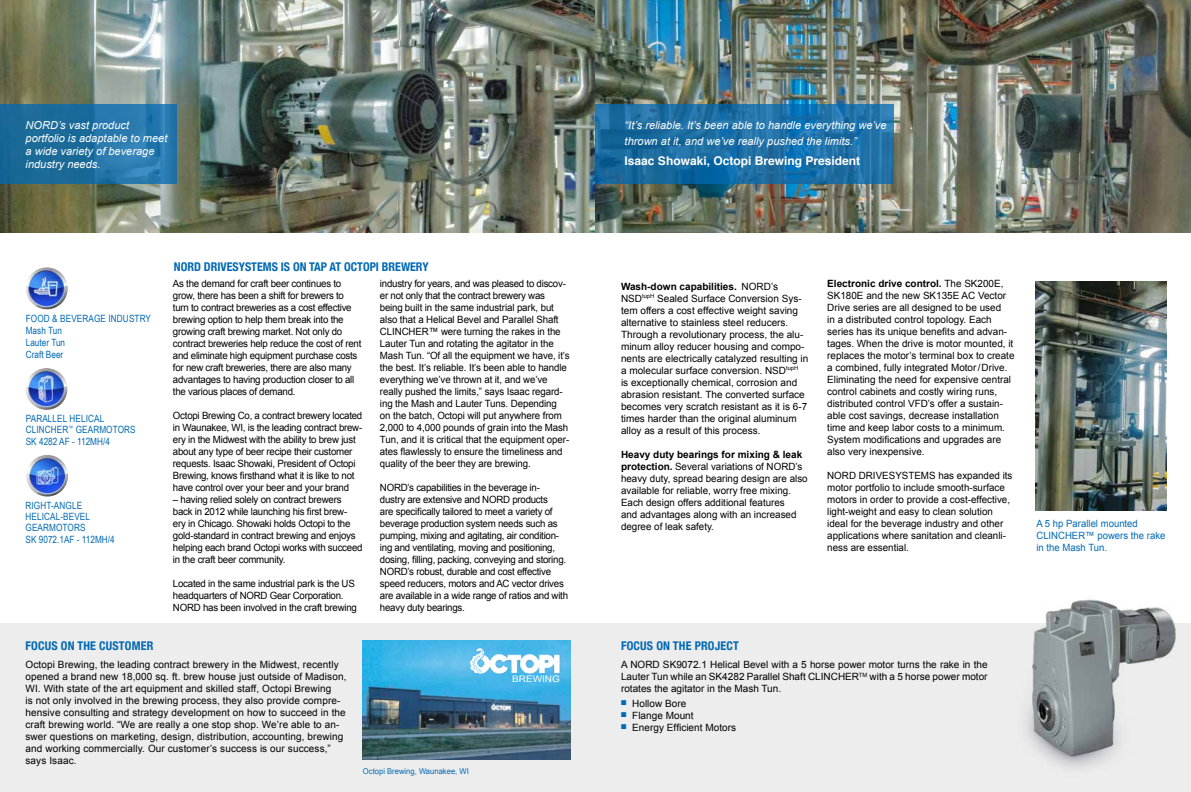
<style>
.page{position:relative;width:1191px;height:792px;background:#fff}
.page>*{position:absolute;margin:0;border:0;box-sizing:border-box;transform-origin:0 0}
.t1{font:700 condensed 12px "Helvetica Neue";color:#0069b4}
.t2{font:700 12px "Helvetica";color:#fff}
.t3{font:italic 11px/13px "Arial";color:#fff}
.t4{font:10px/12px "Arial";letter-spacing:-.01em;color:#000}
.t5{font:10px/12px "Arial";letter-spacing:.01em;color:#000}
.t6{font:10px/12px "Arial Narrow";letter-spacing:.01em;color:#0069b4}
.t7{font:10px/12px "Arial";color:#0069b4;scale:.95 1}
.t8{font:9px "Arial";color:#fff;scale:1.11 1}
.t9{font:8px "Arial";color:#0069b4;scale:.95 1}
.s1{font-weight:700}
.s2{color:#0069b4}
</style>
<div class="page">
<div style="left:0;top:624px;width:1191px;height:168px;background:#ededed"></div>
<img style="left:31px;top:455px;width:16px;height:8px">
<img style="left:30px;top:267px;width:17px;height:9px">
<img style="left:1010px;top:599px;width:173px;height:169px">
<img style="left:363px;top:640px;width:207px;height:120px">
<img style="left:30px;top:368px;width:17px;height:8px">
<img style="left:0;top:0;width:1191px;height:232px">
<img style="left:1035px;top:281px;width:131px;height:229px">
<img style="left:463px;top:643px;width:100px;height:32px">
<svg style="left:0;top:105px;width:177px;height:79px;background:#2071a2"></svg>
<svg style="left:595px;top:105px;width:299px;height:79px;background:#1b6ea4"></svg>
<p class="t3" style="left:26px;top:119px;width:143px">NORD’s vast product portfolio is adaptable to meet a wide variety of beverage industry needs.</p>
<p class="t3" style="left:624px;top:117px;width:263px;line-height:16px">“It’s reliable. It’s been able to handle everything we’ve thrown at it, and we’ve really pushed the limits.”</p>
<p class="t2" style="left:624px;top:151px;width:237px">Isaac Showaki, Octopi Brewing President</p>
<p class="t6" style="left:26px;top:312px;width:127px">FOOD &amp; BEVERAGE INDUSTRY<br>Mash Tun<br>Lauter Tun<br>Craft Beer</p>
<p class="t6" style="left:26px;top:412px;width:111px;line-height:11px">PARALLEL HELICAL<br>CLINCHER<sup>™</sup> GEARMOTORS</p>
<p class="t6" style="left:26px;top:435px;width:86px">SK 4282 AF - 112MH/4</p>
<p class="t6" style="left:26px;top:500px;width:66px;line-height:11px">RIGHT-ANGLE<br>HELICAL-BEVEL<br>GEARMOTORS</p>
<p class="t6" style="left:26px;top:533px;width:91px">SK 9072.1AF - 112MH/4</p>
<p class="t1" style="left:174px;top:257px;width:256px">NORD DRIVESYSTEMS IS ON TAP AT OCTOPI BREWERY</p>
<p class="t4" style="left:173px;top:278px;width:190px">As the demand for craft beer continues to grow, there has been a shift for brewers to turn to contract breweries as a cost effective brewing option to help them break into the growing craft brewing market. Not only do contract breweries help reduce the cost of rent and eliminate high equipment purchase costs for new craft breweries, there are also many advantages to having production closer to all the various places of demand.</p>
<p class="t4" style="left:173px;top:410px;width:191px">Octopi Brewing Co, a contract brewery located in Waunakee, WI, is the leading contract brew&shy;ery in the Midwest with the ability to brew just about any type of beer recipe their customer requests. Isaac Showaki, President of Octopi Brewing, knows firsthand what it is like to not have control over your beer and your brand</p>
<p class="t4" style="left:173px;top:494px;width:191px">– having relied solely on contract brewers back in 2012 while launching his first brew&shy;ery in Chicago. Showaki holds Octopi to the gold-standard in contract brewing and enjoys helping each brand Octopi works with succeed in the craft beer community.</p>
<p class="t4" style="left:173px;top:578px;width:185px">Located in the same industrial park is the US headquarters of NORD Gear Corporation.<br>NORD has been involved in the craft brewing</p>
<p class="t4" style="left:380px;top:278px;width:191px">industry for years, and was pleased to discov&shy;er not only that the contract brewery was being built in the same industrial park, but also that a Helical Bevel and Parallel Shaft CLINCHER™ were turning the rakes in the Lauter Tun and rotating the agitator in the Mash Tun. “Of all the equipment we have, it’s the best. It’s reliable. It’s been able to handle everything we’ve thrown at it, and we’ve really pushed the limits,” says Isaac regard&shy;ing the Mash and Lauter Tuns. Depending on the batch, Octopi will put anywhere from 2,000 to 4,000 pounds of grain into the Mash Tun, and it is critical that the equipment oper&shy;ates flawlessly to ensure the timeliness and quality of the beer they are brewing.</p>
<p class="t4" style="left:380px;top:482px;width:190px">NORD’s capabilities in the beverage in-<br>dustry are extensive and NORD products<br>are specifically tailored to meet a variety of beverage production system needs such as pumping, mixing and agitating, air condition&shy;ing and ventilating, moving and positioning, dosing, filling, packing, conveying and storing.<br>NORD’s robust, durable and cost effective speed reducers, motors and AC vector drives are available in a wide range of ratios and with heavy duty bearings.</p>
<p class="t1" style="left:26px;top:636px;width:129px">FOCUS ON THE CUSTOMER</p>
<p class="t5" style="left:26px;top:659px;width:322px">Octopi Brewing, the leading contract brewery in the Midwest, recently opened a brand new 18,000 sq. ft. brew house just outside of Madison, WI. With state of the art equipment and skilled staff, Octopi Brewing<br>is not only involved in the brewing process, they also provide compre&shy;hensive consulting and strategy development on how to succeed in the craft brewing world. “We are really a one stop shop. We’re able to an&shy;swer questions on marketing, design, distribution, accounting, brewing and working commercially. Our customer’s success is our success,” says Isaac.</p>
<p class="t9" style="left:363px;top:766px;width:113px">Octopi Brewing, Waunakee, WI</p>
<p class="t8" style="left:512px;top:673px;width:45px">BREWING</p>
<p class="t4" style="left:621px;top:280px;width:189px"><span class="s1">Wash-down capabilities.</span> NORD’s NSD<sup>tupH</sup> Sealed Surface Conversion Sys&shy;tem offers a cost effective weight saving alternative to stainless steel reducers.<br>Through a revolutionary process, the alu&shy;minum alloy reducer housing and compo&shy;nents are electrically catalyzed resulting in a molecular surface conversion. NSD<sup>tupH<br></sup>is exceptionally chemical, corrosion and abrasion resistant. The converted surface becomes very scratch resistant as it is 6-7 times harder than the original aluminum alloy as a result of this process.</p>
<p class="t4" style="left:621px;top:448px;width:188px"><span class="s1">Heavy duty bearings for mixing &amp; leak protection.</span> Several variations of NORD’s heavy duty, spread bearing design are also available for reliable, worry free mixing.<br>Each design offers additional features<br>and advantages along with an increased degree of leak safety.</p>
<p class="t4" style="left:827px;top:278px;width:189px"><span class="s1">Electronic drive control.</span> The SK200E, SK180E and the new SK135E AC Vector Drive series are all designed to be used<br>in a distributed control topology. Each series has its unique benefits and advan&shy;tages. When the drive is motor mounted, it replaces the motor’s terminal box to create a combined, fully integrated Motor/Drive.<br>Eliminating the need for expensive central control cabinets and costly wiring runs, distributed control VFD’s offer a sustain&shy;able cost savings, decrease installation time and keep labor costs to a minimum.<br>System modifications and upgrades are also very inexpensive.</p>
<p class="t4" style="left:827px;top:470px;width:187px">NORD DRIVESYSTEMS has expanded its motor portfolio to include smooth-surface motors in order to provide a cost-effective, light-weight and easy to clean solution ideal for the beverage industry and other applications where sanitation and cleanli&shy;ness are essential.</p>
<p class="t7" style="left:1036px;top:517px;width:137px">A 5 hp Parallel mounted<br>CLINCHER™ powers the rake in the Mash Tun.</p>
<p class="t1" style="left:621px;top:636px;width:119px">FOCUS ON THE PROJECT</p>
<p class="t4" style="left:621px;top:659px;width:368px;text-align:justify">A NORD SK9072.1 Helical Bevel with a 5 horse power motor turns the rake in the Lauter Tun while an SK4282 Parallel Shaft CLINCHER<sup>TM</sup> with a 5 horse power motor rotates the agitator in the Mash Tun.</p>
<p class="t4" style="left:621px;top:697px;width:67px"><span class="s2">■</span> Hollow Bore</p>
<p class="t4" style="left:621px;top:709px;width:74px"><span class="s2">■</span> Flange Mount</p>
<p class="t4" style="left:621px;top:721px;width:117px"><span class="s2">■</span> Energy Efficient Motors</p>
</div>
